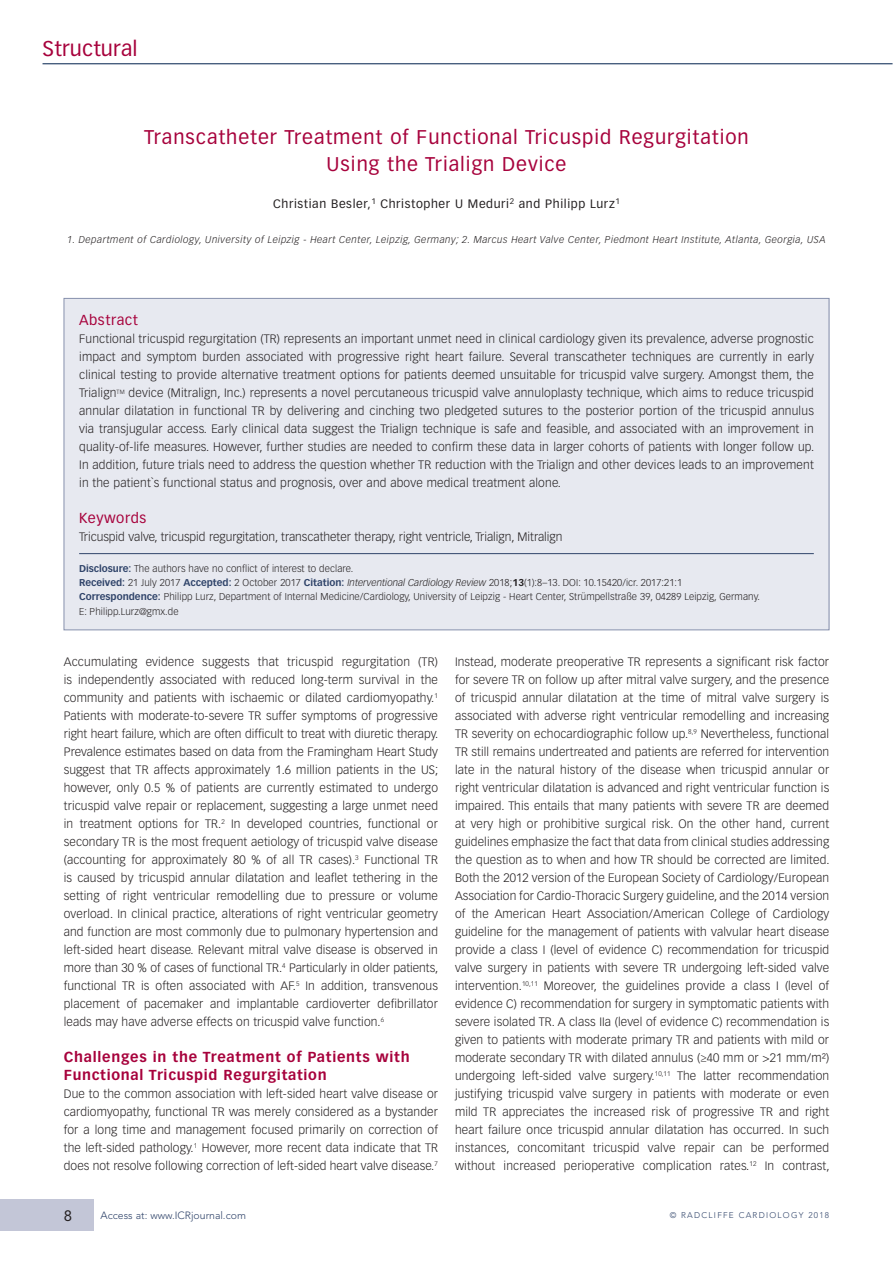
<style>
.page{position:relative;width:893px;height:1263px;background:#fff}
.page>*{position:absolute;margin:0;border:0;box-sizing:border-box;transform-origin:0 0}
.t1{font:21px "Vectora LT Std";letter-spacing:.01em;color:#a7023c}
.t2{font:19.5px/27px "Vectora LT Std";letter-spacing:.05em;color:#a7023c;text-align:center}
.t3{font:15px "Avenir LT Std";color:#231f20}
.t4{font:700 14.25px/18px "Vectora LT Std";letter-spacing:.05em;color:#a7023c}
.t5{font:14.25px "Vectora LT Std";letter-spacing:.04em;color:#a7023c}
.t6{font:300 12px/18px "Vectora LT Std";letter-spacing:.01em;color:#231f20;text-align:justify}
.t7{font:12px "Vectora LT Std";letter-spacing:.05em;color:#231f20}
.t8{font:300 10.5px "Avenir LT Std";color:#30446a}
.t9{font:300 9.75px/14.2px "Vectora LT Std";letter-spacing:.01em;color:#231f20}
.t10{font:italic 300 9.75px "Vectora LT Std";letter-spacing:.05em;color:#231f20}
.t11{font:300 8.25px "Avenir LT Std";letter-spacing:.15em;color:#30446a}
.s1{font-weight:700;color:#30446a}
.s2{font-style:italic}
.s3{font-weight:700}
</style>
<div class="page">
<div style="left:0;top:1199px;width:94px;height:32px;background:#c3c6d7"></div>
<hr style="left:43px;top:64px;width:849px;height:1px;background:#00214c">
<div style="left:64px;top:298px;width:765px;height:332px;background:#e7e9f0"></div>
<hr style="left:79px;top:553px;width:735px;height:1px;background:#30446a">
<h1 class="t1" style="left:43px;top:36px;width:97px">Structural</h1>
<h2 class="t2" style="left:144px;top:124px;width:606px">Transcatheter Treatment of Functional Tricuspid Regurgitation<br>Using the Trialign Device</h2>
<p class="t7" style="left:273px;top:196px;width:348px">Christian Besler,<sup>1</sup> Christopher U Meduri<sup>2</sup> and Philipp Lurz<sup>1</sup></p>
<p class="t10" style="left:67px;top:233px;width:760px">1. Department of Cardiology, University of Leipzig - Heart Center, Leipzig, Germany; 2. Marcus Heart Valve Center, Piedmont Heart Institute, Atlanta, Georgia, USA</p>
<p class="t5" style="left:79px;top:311px;width:60px">Abstract</p>
<p class="t6" style="left:79px;top:330px;width:737px">Functional tricuspid regurgitation (TR) represents an important unmet need in clinical cardiology given its prevalence, adverse prognostic impact and symptom burden associated with progressive right heart failure. Several transcatheter techniques are currently in early clinical testing to provide alternative treatment options for patients deemed unsuitable for tricuspid valve surgery. Amongst them, the Trialign<sup>TM</sup> device (Mitralign, Inc.) represents a novel percutaneous tricuspid valve annuloplasty technique, which aims to reduce tricuspid annular dilatation in functional TR by delivering and cinching two pledgeted sutures to the posterior portion of the tricuspid annulus via transjugular access. Early clinical data suggest the Trialign technique is safe and feasible, and associated with an improvement in quality-of-life measures. However, further studies are needed to confirm these data in larger cohorts of patients with longer follow up.<br>In addition, future trials need to address the question whether TR reduction with the Trialign and other devices leads to an improvement in the patient`s functional status and prognosis, over and above medical treatment alone.</p>
<p class="t5" style="left:79px;top:509px;width:69px">Keywords</p>
<p class="t6" style="left:79px;top:528px;width:485px">Tricuspid valve, tricuspid regurgitation, transcatheter therapy, right ventricle, Trialign, Mitralign</p>
<p class="t9" style="left:79px;top:561px;width:682px"><span class="s1">Disclosure:</span> The authors have no conflict of interest to declare.<br><span class="s1">Received:</span> 21 July 2017 <span class="s1">Accepted:</span> 2 October 2017 <span class="s1">Citation:</span> <span class="s2">Interventional Cardiology Review</span> 2018;<span class="s3">13</span>(1):8–13. DOI: 10.15420/icr. 2017:21:1<br><span class="s1">Correspondence:</span> Philipp Lurz, Department of Internal Medicine/Cardiology, University of Leipzig - Heart Center, Strümpellstraße 39, 04289 Leipzig, Germany.<br>E: Philipp.Lurz@gmx.de</p>
<p class="t6" style="left:64px;top:653px;width:376px">Accumulating evidence suggests that tricuspid regurgitation (TR) is independently associated with reduced long-term survival in the community and patients with ischaemic or dilated cardiomyopathy.<sup>1<br></sup>Patients with moderate-to-severe TR suffer symptoms of progressive right heart failure, which are often difficult to treat with diuretic therapy.<br>Prevalence estimates based on data from the Framingham Heart Study suggest that TR affects approximately 1.6 million patients in the US; however, only 0.5 % of patients are currently estimated to undergo tricuspid valve repair or replacement, suggesting a large unmet need in treatment options for TR.<sup>2</sup> In developed countries, functional or secondary TR is the most frequent aetiology of tricuspid valve disease (accounting for approximately 80 % of all TR cases).<sup>3</sup> Functional TR is caused by tricuspid annular dilatation and leaflet tethering in the setting of right ventricular remodelling due to pressure or volume overload. In clinical practice, alterations of right ventricular geometry and function are most commonly due to pulmonary hypertension and left-sided heart disease. Relevant mitral valve disease is observed in more than 30 % of cases of functional TR.<sup>4</sup> Particularly in older patients, functional TR is often associated with AF.<sup>5</sup> In addition, transvenous placement of pacemaker and implantable cardioverter defibrillator leads may have adverse effects on tricuspid valve function.<sup>6</sup></p>
<p class="t4" style="left:64px;top:1048px;width:347px">Challenges in the Treatment of Patients with<br>Functional Tricuspid Regurgitation</p>
<p class="t6" style="left:64px;top:1085px;width:376px">Due to the common association with left-sided heart valve disease or cardiomyopathy, functional TR was merely considered as a bystander for a long time and management focused primarily on correction of the left-sided pathology.<sup>1</sup> However, more recent data indicate that TR does not resolve following correction of left-sided heart valve disease.<sup>7</sup></p>
<p class="t6" style="left:455px;top:653px;width:376px">Instead, moderate preoperative TR represents a significant risk factor for severe TR on follow up after mitral valve surgery, and the presence of tricuspid annular dilatation at the time of mitral valve surgery is associated with adverse right ventricular remodelling and increasing TR severity on echocardiographic follow up.<sup>8,9</sup> Nevertheless, functional TR still remains undertreated and patients are referred for intervention late in the natural history of the disease when tricuspid annular or right ventricular dilatation is advanced and right ventricular function is impaired. This entails that many patients with severe TR are deemed at very high or prohibitive surgical risk. On the other hand, current guidelines emphasize the fact that data from clinical studies addressing the question as to when and how TR should be corrected are limited.<br>Both the 2012 version of the European Society of Cardiology/European Association for Cardio-Thoracic Surgery guideline, and the 2014 version of the American Heart Association/American College of Cardiology guideline for the management of patients with valvular heart disease provide a class I (level of evidence C) recommendation for tricuspid valve surgery in patients with severe TR undergoing left-sided valve intervention.<sup>10,11</sup> Moreover, the guidelines provide a class I (level of evidence C) recommendation for surgery in symptomatic patients with severe isolated TR. A class IIa (level of evidence C) recommendation is given to patients with moderate primary TR and patients with mild or moderate secondary TR with dilated annulus (≥40 mm or &gt;21 mm/m²) undergoing left-sided valve surgery.<sup>10,11</sup> The latter recommendation justifying tricuspid valve surgery in patients with moderate or even mild TR appreciates the increased risk of progressive TR and right heart failure once tricuspid annular dilatation has occurred. In such instances, concomitant tricuspid valve repair can be performed without increased perioperative complication rates.<sup>12</sup> In contrast,</p>
<p class="t3" style="left:64px;top:1207px;width:10px">8</p>
<p class="t11" style="left:670px;top:1210px;width:161px">© RADCLIFFE CARDIOLOGY 2018</p>
<p class="t8" style="left:101px;top:1209px;width:147px">Access at: www.ICRjournal.com</p>
</div>
